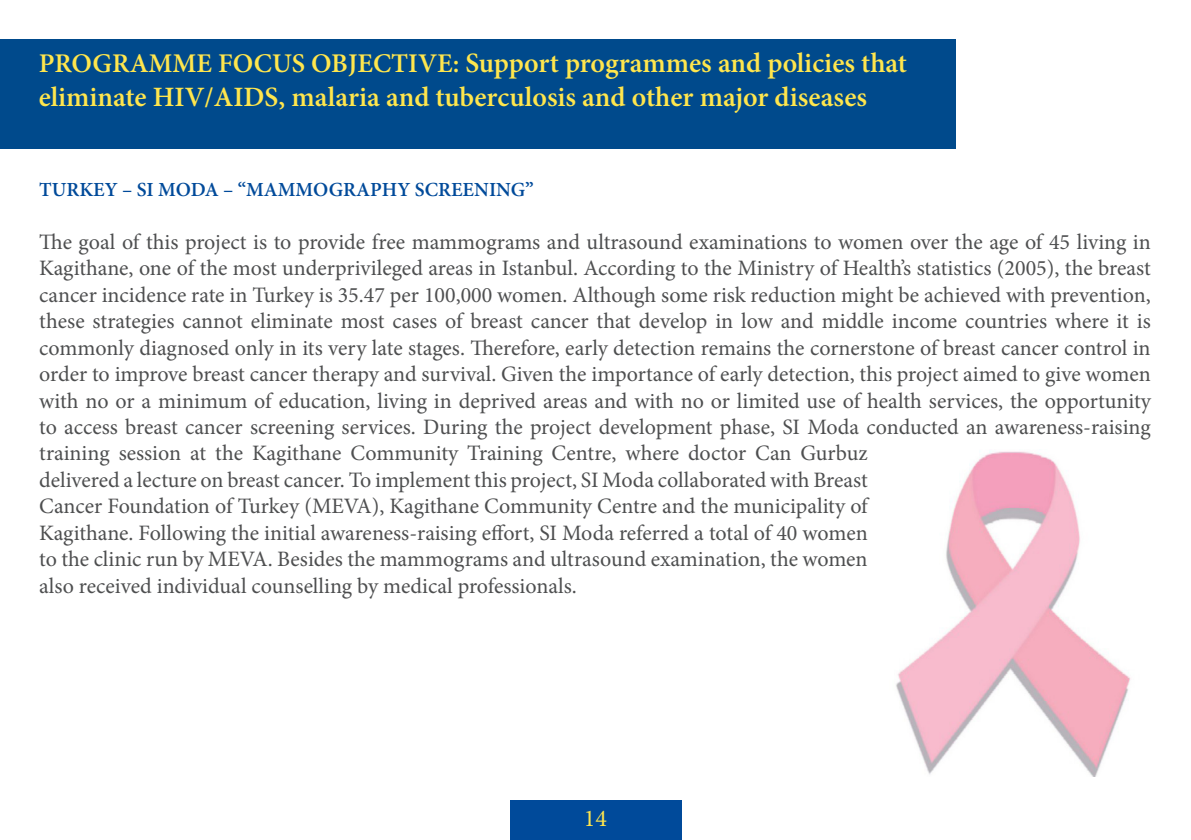
<style>
.page{position:relative;width:1191px;height:840px;background:#fff}
.page>*{position:absolute;margin:0;border:0;box-sizing:border-box;transform-origin:0 0}
.t1{font:600 28px/33.6px "Minion Pro";color:#ffe64d}
.t2{font:24px "Minion Pro";color:#ffe64d}
.Text{font:22px/26.4px "Minion Pro";color:#4e4f50}
.Heading_3{font:600 20px "Minion Pro";color:#004a9a}
.s1{font-size:27px}
</style>
<div class="page">
<div style="left:510px;top:799px;width:171px;height:40px;background:#004a9a"></div>
<div style="left:0;top:40px;width:955px;height:109px;background:#004a8c"></div>
<img style="left:896px;top:451px;width:235px;height:324px">
<p class="t1" style="left:39px;top:46px;width:869px"><span class="s1">PROGRAMME FOCUS OBJECTIVE:</span> Support programmes and policies that eliminate HIV/AIDS, malaria and tuberculosis and other major diseases</p>
<p class="Heading_3" style="left:39px;top:176px;width:496px">TURKEY – SI MODA – “MAMMOGRAPHY SCREENING”</p>
<p class="Text" style="left:39px;top:229px;width:1113px">The goal of this project is to provide free mammograms and ultrasound examinations to women over the age of 45 living in Kagithane, one of the most underprivileged areas in Istanbul. According to the Ministry of Health’s statistics (2005), the breast cancer incidence rate in Turkey is 35.47 per 100,000 women. Although some risk reduction might be achieved with prevention, these strategies cannot eliminate most cases of breast cancer that develop in low and middle income countries where it is commonly diagnosed only in its very late stages. Therefore, early detection remains the cornerstone of breast cancer control in order to improve breast cancer therapy and survival. Given the importance of early detection, this project aimed to give women with no or a minimum of education, living in deprived areas and with no or limited use of health services, the opportunity to access breast cancer screening services. During the project development phase, SI Moda conducted an awareness-raising training session at the Kagithane Community Training Centre, where doctor Can Gurbuz<br>delivered a lecture on breast cancer. To implement this project, SI Moda collaborated with Breast<br>Cancer Foundation of Turkey (MEVA), Kagithane Community Centre and the municipality of<br>Kagithane. Following the initial awareness-raising effort, SI Moda referred a total of 40 women<br>to the clinic run by MEVA. Besides the mammograms and ultrasound examination, the women<br>also received individual counselling by medical professionals.</p>
<p class="t2" style="left:584px;top:802px;width:25px">14</p>
</div>
